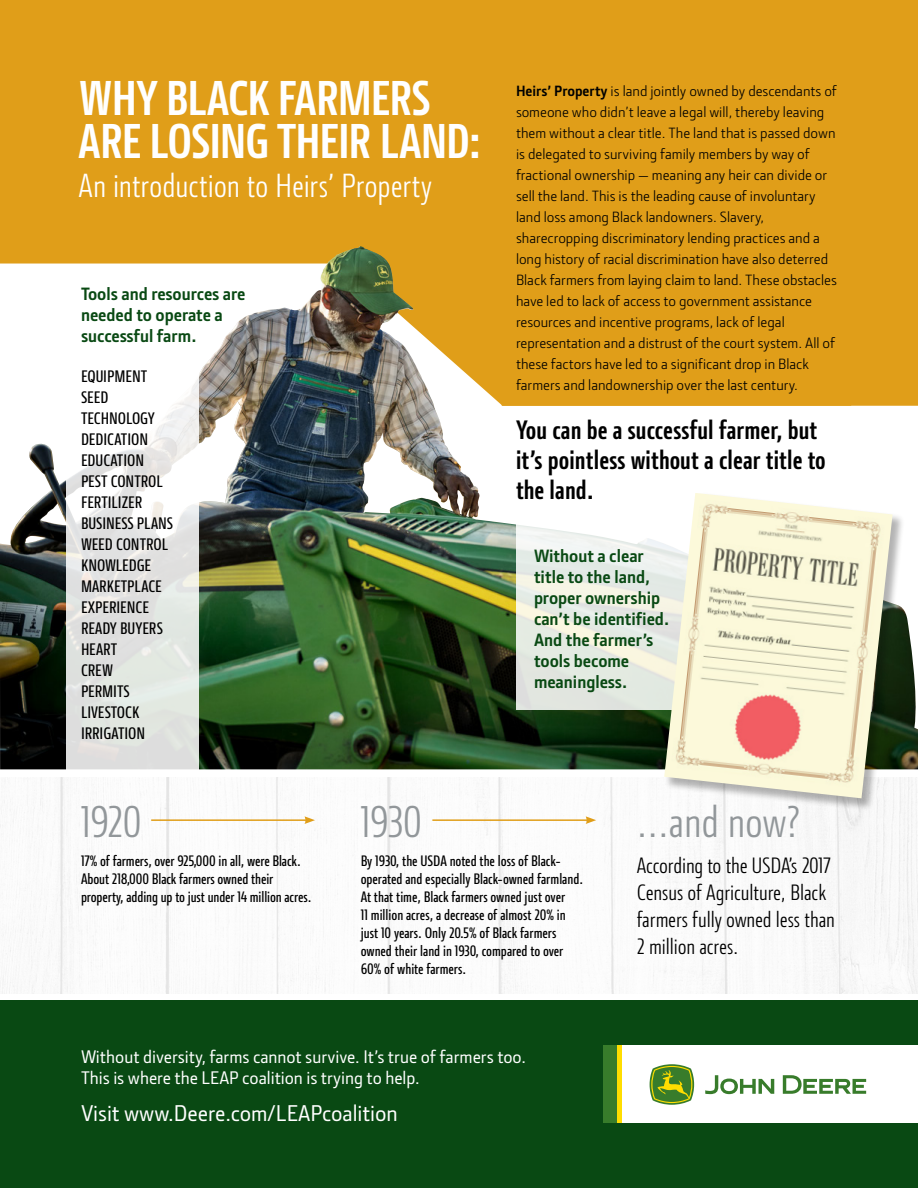
<style>
.page{position:relative;width:918px;height:1188px;background:#fff}
.page>*{position:absolute;margin:0;border:0;box-sizing:border-box;transform-origin:0 0}
.t1{font:700 49.5px/43.5px "JD Sans Pro Cond";letter-spacing:-.02em;color:#fff}
.t2{font:45px "JD Sans Pro Cond";letter-spacing:-.01em;color:#92979a}
.t3{font:33.9px "JD Sans Pro Cond";letter-spacing:-.005em;color:#fff}
.t4{font:700 27px/30px "JD Sans Pro Cond";letter-spacing:.005em;color:#000}
.t5{font:22.5px/27px "JD Sans Pro Cond";letter-spacing:-.005em;color:#000}
.t6{font:500 22.5px "JD Sans Pro";color:#fff}
.t7{font:700 18px/21px "JD Sans Pro";color:#094913}
.t8{font:500 18px/21px "JD Sans Pro";color:#fff}
.t9{font:600 16.5px/21px "JD Sans Pro Cond";color:#000}
.t10{font:15px/21px "JD Sans Pro";color:#000}
.t11{font:600 15px/18px "JD Sans Pro Cond";letter-spacing:-.005em;color:#000}
.s1{font-weight:700}
</style>
<div class="page">
<div style="left:0;top:0;width:918px;height:247px;background:#e09e19"></div>
<div style="left:0;top:1001px;width:918px;height:187px;background:#094913"></div>
<img style="left:0;top:247px;width:918px;height:522px">
<svg style="left:66px;top:360px;width:133px;height:409px;fill:#e3e7e2"></svg>
<svg style="left:516px;top:522px;width:148px;height:187px;fill:#e4ebe3"></svg>
<div style="left:622px;top:1046px;width:296px;height:77px;background:#fff"></div>
<svg style="left:705px;top:1075px;width:161px;height:19px"></svg>
<svg style="left:650px;top:1064px;width:44px;height:41px;background:#79a03d"></svg>
<div style="left:603px;top:1046px;width:14px;height:77px;background:#387c2b"></div>
<div style="left:617px;top:1046px;width:5px;height:77px;background:#fd0"></div>
<div style="left:664px;top:493px;width:241px;height:318px;background:#000;opacity:.3"></div>
<img style="left:664px;top:493px;width:229px;height:305px">
<hr style="left:151px;top:819px;width:156px;height:2px;background:#e09e19">
<svg style="left:304px;top:816px;width:11px;height:8px"></svg>
<hr style="left:432px;top:819px;width:156px;height:2px;background:#e09e19">
<svg style="left:586px;top:816px;width:10px;height:8px"></svg>
<div style="left:502px;top:66px;width:349px;height:340px;border:2px solid #e09e19"></div>
<h1 class="t1" style="left:79px;top:75px;width:405px">WHY BLACK FARMERS<br>ARE LOSING THEIR LAND:</h1>
<h3 class="t3" style="left:79px;top:164px;width:355px">An introduction to Heirs’ Property</h3>
<p class="t7" style="left:81px;top:283px;width:166px">Tools and resources are needed to operate a successful farm.</p>
<p class="t9" style="left:81px;top:365px;width:94px">EQUIPMENT<br>SEED<br>TECHNOLOGY<br>DEDICATION<br>EDUCATION<br>PEST CONTROL<br>FERTILIZER<br>BUSINESS PLANS<br>WEED CONTROL<br>KNOWLEDGE<br>MARKETPLACE<br>EXPERIENCE<br>READY BUYERS<br>HEART<br>CREW<br>PERMITS<br>LIVESTOCK<br>IRRIGATION</p>
<p class="t10" style="left:516px;top:80px;width:323px"><span class="s1">Heirs’ Property</span> is land jointly owned by descendants of someone who didn’t leave a legal will, thereby leaving them without a clear title. The land that is passed down is delegated to surviving family members by way of fractional ownership — meaning any heir can divide or sell the land. This is the leading cause of involuntary land loss among Black landowners. Slavery, sharecropping discriminatory lending practices and a long history of racial discrimination have also deterred Black farmers from laying claim to land. These obstacles have led to lack of access to government assistance resources and incentive programs, lack of legal representation and a distrust of the court system. All of these factors have led to a significant drop in Black farmers and landownership over the last century.</p>
<h3 class="t4" style="left:516px;top:414px;width:311px">You can be a successful farmer, but it’s pointless without a clear title to the land.</h3>
<p class="t7" style="left:534px;top:545px;width:137px">Without a clear title to the land, proper ownership can’t be identified.<br>And the farmer’s tools become meaningless.</p>
<h2 class="t2" style="left:81px;top:793px;width:62px">1920</h2>
<h2 class="t2" style="left:361px;top:793px;width:63px">1930</h2>
<h2 class="t2" style="left:637px;top:793px;width:164px">...and now?</h2>
<p class="t11" style="left:361px;top:851px;width:224px">By 1930, the USDA noted the loss of Black&shy;operated and especially Black-owned farmland.<br>At that time, Black farmers owned just over<br>11 million acres, a decrease of almost 20% in just 10 years. Only 20.5% of Black farmers owned their land in 1930, compared to over 60% of white farmers.</p>
<h3 class="t5" style="left:637px;top:852px;width:200px">According to the USDA’s 2017<br>Census of Agriculture, Black farmers fully owned less than<br>2 million acres.</h3>
<p class="t11" style="left:81px;top:851px;width:232px">17% of farmers, over 925,000 in all, were Black.<br>About 218,000 Black farmers owned their property, adding up to just under 14 million acres.</p>
<p class="t8" style="left:81px;top:1045px;width:446px">Without diversity, farms cannot survive. It’s true of farmers too.<br>This is where the LEAP coalition is trying to help.</p>
<h3 class="t6" style="left:81px;top:1098px;width:318px">Visit www.Deere.com/LEAPcoalition</h3>
</div>
